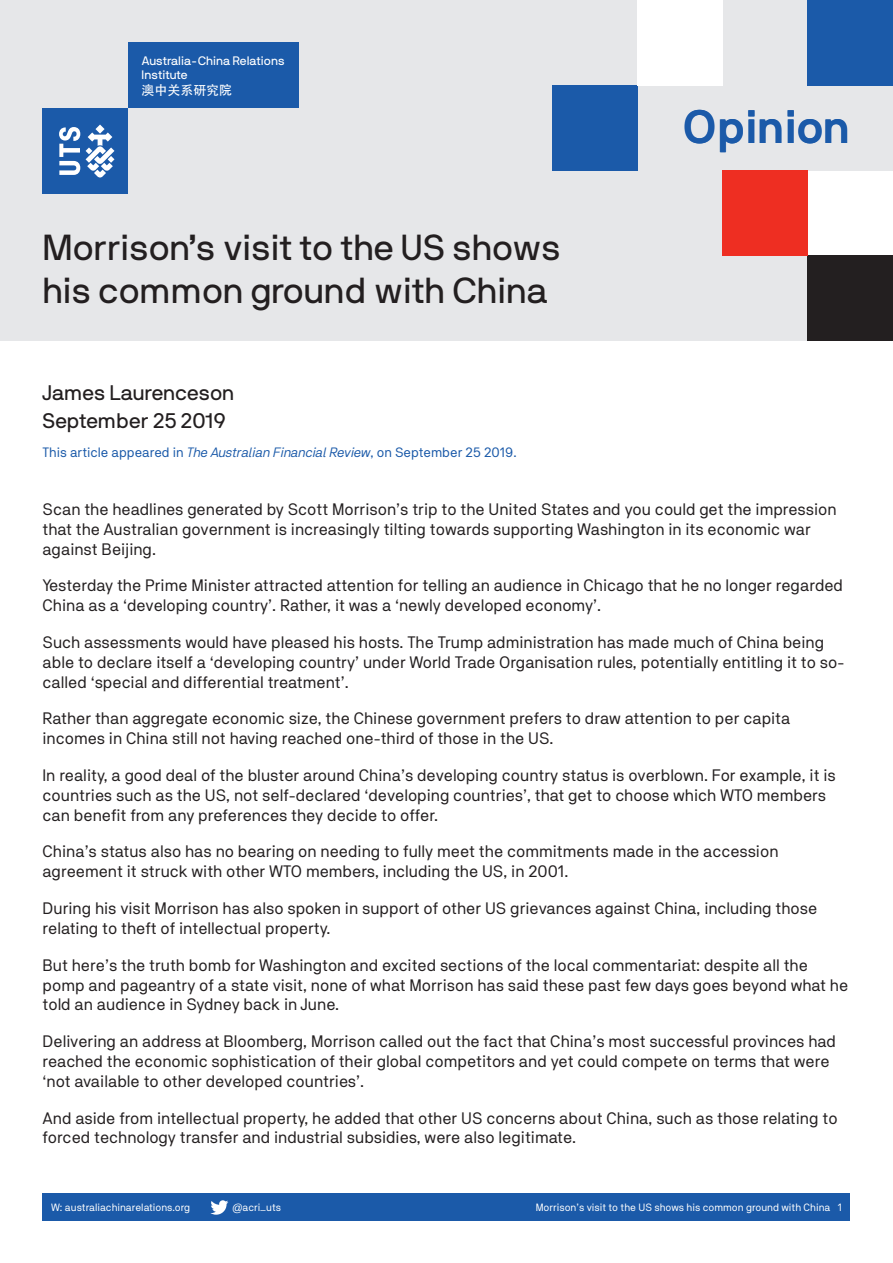
<style>
.page{position:relative;width:893px;height:1263px;background:#fff}
.page>*{position:absolute;margin:0;border:0;box-sizing:border-box;transform-origin:0 0}
.Report_title{font:700 46.5px "NB International Pro";letter-spacing:-.005em;color:#1b5aa9}
.Report_title-2{font:36px/43.2px "NB International Pro";color:#231f20}
.Author_details_and_d{font:21px "NB International Pro";color:#231f20}
.Body_Copy{font:16.5px/19.8px "NB Akademie Std";color:#231f20}
.Article_information{font:13.5px "NB Akademie Std";color:#1b5aa9}
.t1{font:12.9px "Adobe Heiti Std Regular G Bpc EUC H";color:#fff}
.t2{font:12.15px/14.7px "NB International Pro";color:#fff}
.t3{font:10.5px "NB Akademie Std";color:#fff}
.s1{font-style:italic}
</style>
<div class="page">
<div style="left:43px;top:1193px;width:807px;height:27px;background:#1b5aa9"></div>
<svg style="left:210px;top:1200px;width:18px;height:15px"></svg>
<div style="left:0;top:0;width:808px;height:340px;background:#e6e7e9"></div>
<div style="left:808px;top:85px;width:85px;height:85px;background:#e6e7e9"></div>
<div style="left:553px;top:85px;width:85px;height:85px;background:#1b5aa9"></div>
<div style="left:808px;top:255px;width:85px;height:85px;background:#231f20"></div>
<div style="left:808px;top:0;width:85px;height:85px;background:#1b5aa9"></div>
<div style="left:638px;top:0;width:85px;height:85px;background:#fff"></div>
<div style="left:723px;top:170px;width:85px;height:85px;background:#ee2e22"></div>
<div style="left:43px;top:108px;width:85px;height:85px;background:#1b5aa9"></div>
<div style="left:128px;top:43px;width:171px;height:65px;background:#1b5aa9"></div>
<svg style="left:86px;top:125px;width:28px;height:53px"></svg>
<svg style="left:59px;top:127px;width:21px;height:48px"></svg>
<p class="t2" style="left:142px;top:53px;width:145px">Australia-China Relations<br>Institute</p>
<p class="t1" style="left:142px;top:83px;width:92px">澳中关系研究院</p>
<p class="Report_title-2" style="left:43px;top:225px;width:520px">Morrison’s visit to the US shows his common ground with China</p>
<p class="Author_details_and_d" style="left:43px;top:380px;width:193px">James Laurenceson</p>
<p class="Author_details_and_d" style="left:43px;top:408px;width:185px">September 25 2019</p>
<p class="Article_information" style="left:43px;top:444px;width:476px">This article appeared in <span class="s1">The Australian Financial Review</span>, on September 25 2019.</p>
<p class="Report_title" style="left:683px;top:100px;width:169px">Opinion</p>
<p class="Body_Copy" style="left:43px;top:499px;width:796px">Scan the headlines generated by Scott Morrison’s trip to the United States and you could get the impression that the Australian government is increasingly tilting towards supporting Washington in its economic war against Beijing.</p>
<p class="Body_Copy" style="left:43px;top:576px;width:802px">Yesterday the Prime Minister attracted attention for telling an audience in Chicago that he no longer regarded<br>China as a ‘developing country’. Rather, it was a ‘newly developed economy’.</p>
<p class="Body_Copy" style="left:43px;top:632px;width:803px">Such assessments would have pleased his hosts. The Trump administration has made much of China being able to declare itself a ‘developing country’ under World Trade Organisation rules, potentially entitling it to so&shy;called ‘special and differential treatment’.</p>
<p class="Body_Copy" style="left:43px;top:709px;width:749px">Rather than aggregate economic size, the Chinese government prefers to draw attention to per capita incomes in China still not having reached one-third of those in the US.</p>
<p class="Body_Copy" style="left:43px;top:765px;width:795px">In reality, a good deal of the bluster around China’s developing country status is overblown. For example, it is countries such as the US, not self-declared ‘developing countries’, that get to choose which WTO members can benefit from any preferences they decide to offer.</p>
<p class="Body_Copy" style="left:43px;top:842px;width:737px">China’s status also has no bearing on needing to fully meet the commitments made in the accession agreement it struck with other WTO members, including the US, in 2001.</p>
<p class="Body_Copy" style="left:43px;top:898px;width:776px">During his visit Morrison has also spoken in support of other US grievances against China, including those relating to theft of intellectual property.</p>
<p class="Body_Copy" style="left:43px;top:955px;width:807px">But here’s the truth bomb for Washington and excited sections of the local commentariat: despite all the pomp and pageantry of a state visit, none of what Morrison has said these past few days goes beyond what he told an audience in Sydney back in June.</p>
<p class="Body_Copy" style="left:43px;top:1031px;width:795px">Delivering an address at Bloomberg, Morrison called out the fact that China’s most successful provinces had reached the economic sophistication of their global competitors and yet could compete on terms that were ‘not available to other developed countries’.</p>
<p class="Body_Copy" style="left:43px;top:1108px;width:796px">And aside from intellectual property, he added that other US concerns about China, such as those relating to forced technology transfer and industrial subsidies, were also legitimate.</p>
<p class="t3" style="left:51px;top:1201px;width:141px">W: australiachinarelations.org</p>
<p class="t3" style="left:233px;top:1201px;width:50px">@acri_uts</p>
<p class="t3" style="left:536px;top:1201px;width:308px">Morrison’s visit to the US shows his common ground with China 1</p>
</div>
